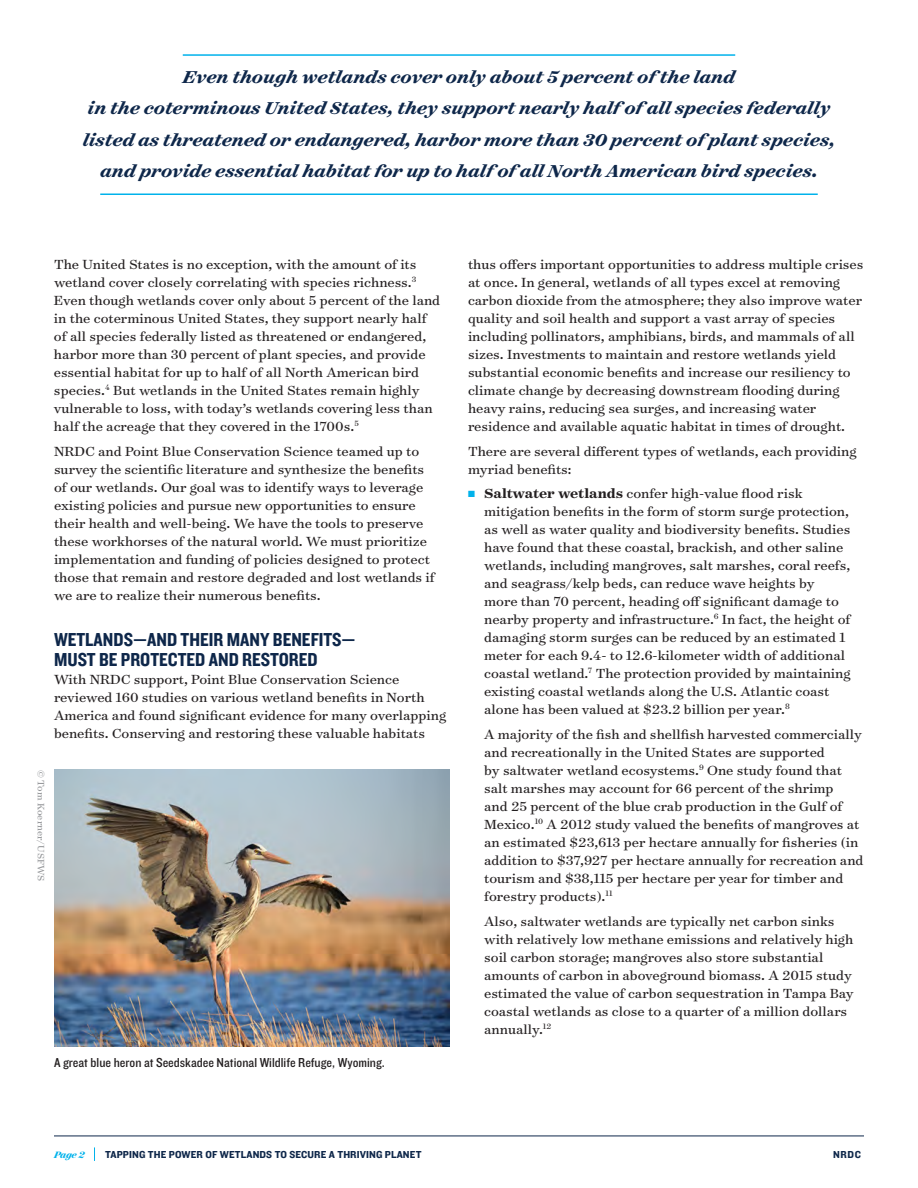
<style>
.page{position:relative;width:918px;height:1188px;background:#fff}
.page>*{position:absolute;margin:0;border:0;box-sizing:border-box;transform-origin:0 0}
.Pull_quote{font:italic 700 19.5px/31.5px "Surveyor Text";color:#0e274a;text-align:center}
.subhead_KNOCKOUT_COL{font:19.5px/19.5px "Knockout 50 Welterweight";color:#0e274a}
.TEXT_surveyor_SPACE{font:15px/18px "Surveyor Text";color:#231f20}
.Table_TEXT{font:13.5px "Knockout 30 Junior Welterwt";color:#231f20}
.t1{font:10.5px "Knockout 51 Middleweight";letter-spacing:.01em;color:#0e274a}
.Footnotes{font:10.5px "Surveyor Text";letter-spacing:.01em;color:#939598}
.t2{font:italic 700 10.5px "Surveyor Display";color:#00b2eb}
.s1{color:#00b2eb}
.s2{font-weight:700}
</style>
<div class="page">
<hr style="left:54px;top:1136px;width:810px;height:1px;background:#0e274a">
<svg style="left:94px;top:1147px;width:1px;height:14px"></svg>
<img style="left:54px;top:770px;width:396px;height:276px">
<hr style="left:183px;top:54px;width:552px;height:2px;background:#00b2eb">
<hr style="left:100px;top:193px;width:718px;height:2px;background:#00b2eb">
<p class="Pull_quote" style="left:83px;top:60px;width:754px">Even though wetlands cover only about 5 percent of the land<br>in the coterminous United States, they support nearly half of all species federally listed as threatened or endangered, harbor more than 30 percent of plant species, and provide essential habitat for up to half of all North American bird species.</p>
<p class="TEXT_surveyor_SPACE" style="left:54px;top:255px;width:388px">The United States is no exception, with the amount of its wetland cover closely correlating with species richness.<sup>3<br></sup>Even though wetlands cover only about 5 percent of the land in the coterminous United States, they support nearly half of all species federally listed as threatened or endangered, harbor more than 30 percent of plant species, and provide essential habitat for up to half of all North American bird species.<sup>4</sup> But wetlands in the United States remain highly vulnerable to loss, with today’s wetlands covering less than half the acreage that they covered in the 1700s.<sup>5</sup></p>
<p class="TEXT_surveyor_SPACE" style="left:54px;top:442px;width:382px">NRDC and Point Blue Conservation Science teamed up to survey the scientific literature and synthesize the benefits of our wetlands. Our goal was to identify ways to leverage existing policies and pursue new opportunities to ensure their health and well-being. We have the tools to preserve these workhorses of the natural world. We must prioritize implementation and funding of policies designed to protect those that remain and restore degraded and lost wetlands if we are to realize their numerous benefits.</p>
<p class="subhead_KNOCKOUT_COL" style="left:54px;top:629px;width:303px">WETLANDS—AND THEIR MANY BENEFITS—<br>MUST BE PROTECTED AND RESTORED</p>
<p class="TEXT_surveyor_SPACE" style="left:54px;top:670px;width:394px">With NRDC support, Point Blue Conservation Science reviewed 160 studies on various wetland benefits in North America and found significant evidence for many overlapping benefits. Conserving and restoring these valuable habitats</p>
<p class="Footnotes" style="left:48px;top:770px;width:113px;rotate:90deg">© Tom Koerner/USFWS</p>
<p class="Table_TEXT" style="left:54px;top:1054px;width:332px">A great blue heron at Seedskadee National Wildlife Refuge, Wyoming.</p>
<p class="TEXT_surveyor_SPACE" style="left:468px;top:255px;width:397px">thus offers important opportunities to address multiple crises at once. In general, wetlands of all types excel at removing carbon dioxide from the atmosphere; they also improve water quality and soil health and support a vast array of species including pollinators, amphibians, birds, and mammals of all sizes. Investments to maintain and restore wetlands yield substantial economic benefits and increase our resiliency to climate change by decreasing downstream flooding during heavy rains, reducing sea surges, and increasing water residence and available aquatic habitat in times of drought.</p>
<p class="TEXT_surveyor_SPACE" style="left:468px;top:442px;width:390px">There are several different types of wetlands, each providing myriad benefits:</p>
<p class="TEXT_surveyor_SPACE" style="left:484px;top:484px;width:368px;text-indent:-16px"><span class="s1">■</span> <span class="s2">Saltwater wetlands</span> confer high-value flood risk mitigation benefits in the form of storm surge protection, as well as water quality and biodiversity benefits. Studies have found that these coastal, brackish, and other saline wetlands, including mangroves, salt marshes, coral reefs, and seagrass/kelp beds, can reduce wave heights by more than 70 percent, heading off significant damage to nearby property and infrastructure.<sup>6</sup> In fact, the height of damaging storm surges can be reduced by an estimated 1 meter for each 9.4- to 12.6-kilometer width of additional coastal wetland.<sup>7</sup> The protection provided by maintaining existing coastal wetlands along the U.S. Atlantic coast alone has been valued at $23.2 billion per year.<sup>8</sup></p>
<p class="TEXT_surveyor_SPACE" style="left:484px;top:725px;width:381px">A majority of the fish and shellfish harvested commercially and recreationally in the United States are supported<br>by saltwater wetland ecosystems.<sup>9</sup> One study found that salt marshes may account for 66 percent of the shrimp<br>and 25 percent of the blue crab production in the Gulf of Mexico.<sup>10</sup> A 2012 study valued the benefits of mangroves at an estimated $23,613 per hectare annually for fisheries (in addition to $37,927 per hectare annually for recreation and tourism and $38,115 per hectare per year for timber and forestry products).<sup>11</sup></p>
<p class="TEXT_surveyor_SPACE" style="left:484px;top:912px;width:371px">Also, saltwater wetlands are typically net carbon sinks with relatively low methane emissions and relatively high soil carbon storage; mangroves also store substantial amounts of carbon in aboveground biomass. A 2015 study estimated the value of carbon sequestration in Tampa Bay coastal wetlands as close to a quarter of a million dollars annually.<sup>12</sup></p>
<p class="t2" style="left:54px;top:1148px;width:32px">Page 2</p>
<p class="t1" style="left:105px;top:1147px;width:318px">TAPPING THE POWER OF WETLANDS TO SECURE A THRIVING PLANET</p>
<p class="t1" style="left:833px;top:1147px;width:29px">NRDC</p>
</div>
